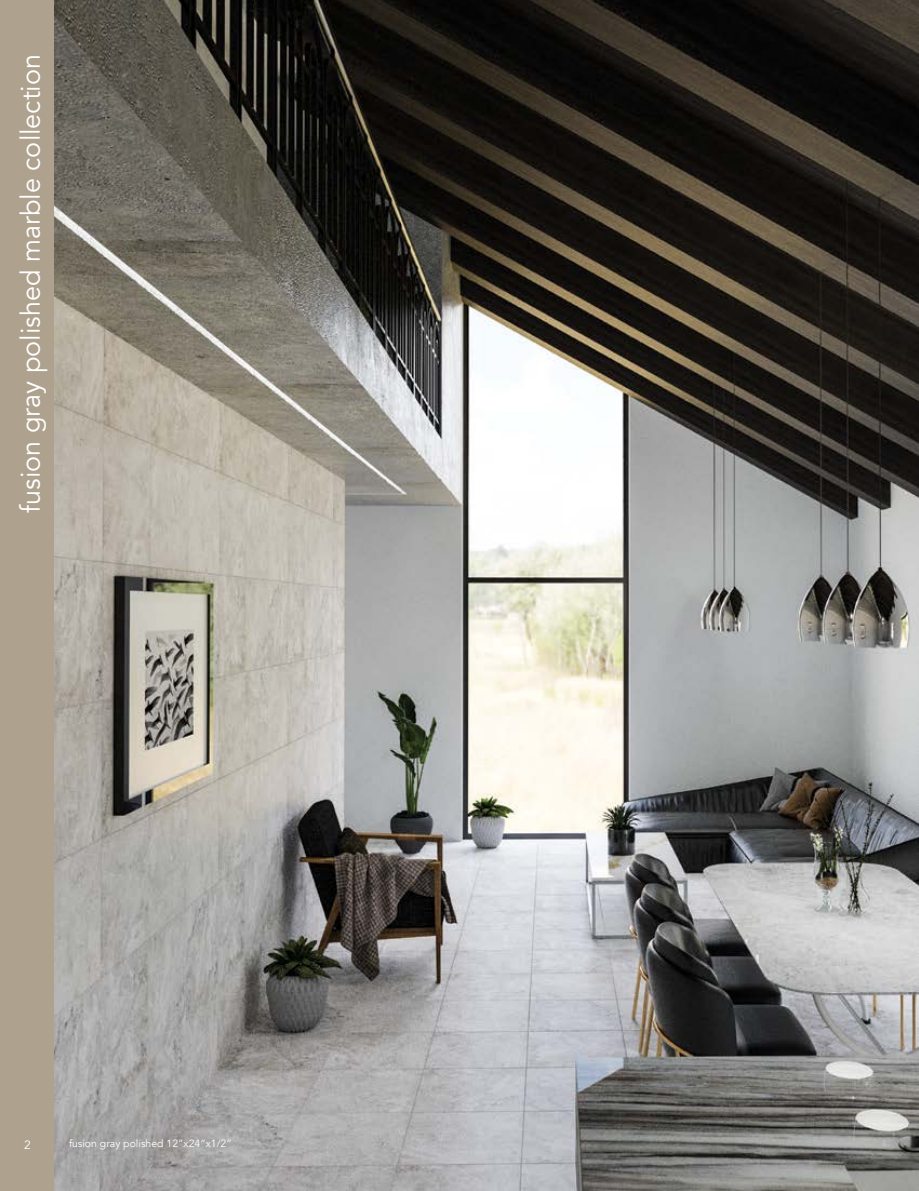
<style>
.page{position:relative;width:919px;height:1191px;background:#fff}
.page>*{position:absolute;margin:0;border:0;box-sizing:border-box;transform-origin:0 0}
.t1{font:27px "Avenir";color:#fff}
.t2{font:12px "Avenir";color:#fff}
.t3{font:10.5px "Avenir";color:#fff}
</style>
<div class="page">
<div style="left:0;top:0;width:54px;height:1191px;background:#aea28f"></div>
<img style="left:54px;top:0;width:864px;height:1191px">
<p class="t1" style="left:14px;top:512px;width:460px;rotate:-90deg">fusion gray polished marble collection</p>
<p class="t2" style="left:24px;top:1137px;width:8px">2</p>
<p class="t3" style="left:69px;top:1137px;width:164px">fusion gray polished 12”x24”x1/2”</p>
</div>
